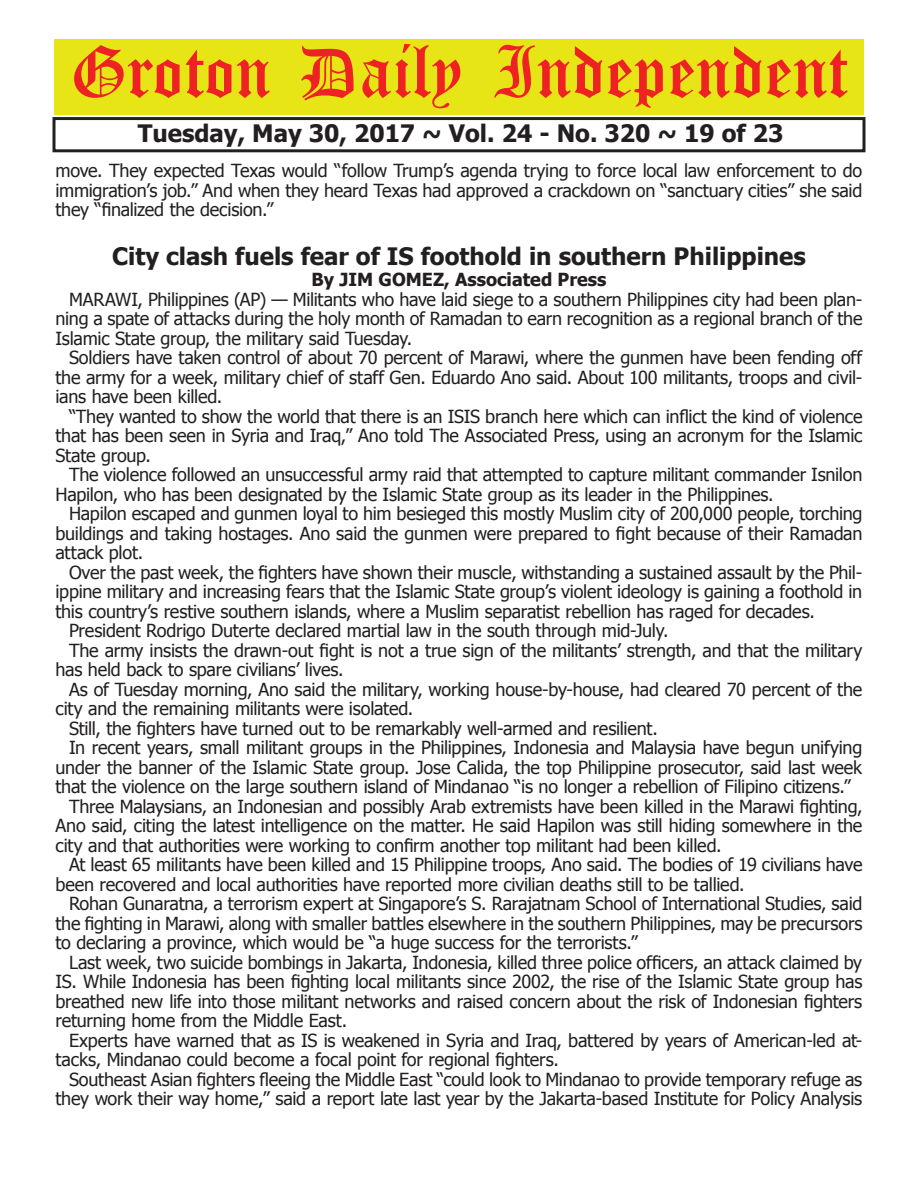
<style>
.page{position:relative;width:918px;height:1188px;background:#fff}
.page>*{position:absolute;margin:0;border:0;box-sizing:border-box;transform-origin:0 0}
.t1{font:54px "Old English Five";color:#ee2123}
.t2{font:700 24px "Tahoma";color:#231f20}
.t3{font:18px/19.5px "Tahoma";letter-spacing:-.015em;color:#231f20;text-align:justify}
.t4{font:700 18px "Tahoma";color:#231f20}
</style>
<div class="page">
<div style="left:52px;top:117px;width:814px;height:35px;border:3px solid #231f20"></div>
<div style="left:54px;top:40px;width:810px;height:75px;background:#e7e515"></div>
<h1 class="t1" style="left:70px;top:47px;width:779px">Groton Daily Independent</h1>
<h2 class="t2" style="left:138px;top:116px;width:647px">Tuesday, May 30, 2017 ~ Vol. 24 - No. 320 ~ 19 of 23</h2>
<p class="t3" style="left:56px;top:160px;width:808px">move. They expected Texas would “follow Trump’s agenda trying to force local law enforcement to do immigration’s job.” And when they heard Texas had approved a crackdown on “sanctuary cities” she said they “finalized the decision.”</p>
<h2 class="t2" style="left:112px;top:239px;width:695px">City clash fuels fear of IS foothold in southern Philippines</h2>
<p class="t4" style="left:312px;top:267px;width:296px">By JIM GOMEZ, Associated Press</p>
<p class="t3" style="left:56px;top:289px;width:809px;text-indent:14px">MARAWI, Philippines (AP) — Militants who have laid siege to a southern Philippines city had been plan&shy;ning a spate of attacks during the holy month of Ramadan to earn recognition as a regional branch of the Islamic State group, the military said Tuesday.</p>
<p class="t3" style="left:56px;top:347px;width:808px;text-indent:14px">Soldiers have taken control of about 70 percent of Marawi, where the gunmen have been fending off the army for a week, military chief of staff Gen. Eduardo Ano said. About 100 militants, troops and civil&shy;ians have been killed.</p>
<p class="t3" style="left:56px;top:406px;width:809px;text-indent:14px">“They wanted to show the world that there is an ISIS branch here which can inflict the kind of violence that has been seen in Syria and Iraq,” Ano told The Associated Press, using an acronym for the Islamic State group.</p>
<p class="t3" style="left:56px;top:464px;width:808px;text-indent:14px">The violence followed an unsuccessful army raid that attempted to capture militant commander Isnilon<br>Hapilon, who has been designated by the Islamic State group as its leader in the Philippines.</p>
<p class="t3" style="left:56px;top:503px;width:809px;text-indent:14px">Hapilon escaped and gunmen loyal to him besieged this mostly Muslim city of 200,000 people, torching buildings and taking hostages. Ano said the gunmen were prepared to fight because of their Ramadan attack plot.</p>
<p class="t3" style="left:69px;top:562px;width:795px">Over the past week, the fighters have shown their muscle, withstanding a sustained assault by the Phil-</p>
<p class="t3" style="left:56px;top:581px;width:808px">ippine military and increasing fears that the Islamic State group’s violent ideology is gaining a foothold in</p>
<p class="t3" style="left:56px;top:601px;width:761px">this country’s restive southern islands, where a Muslim separatist rebellion has raged for decades.</p>
<p class="t3" style="left:69px;top:620px;width:601px">President Rodrigo Duterte declared martial law in the south through mid-July.</p>
<p class="t3" style="left:69px;top:640px;width:795px">The army insists the drawn-out fight is not a true sign of the militants’ strength, and that the military</p>
<p class="t3" style="left:56px;top:659px;width:290px">has held back to spare civilians’ lives.</p>
<p class="t3" style="left:69px;top:679px;width:795px">As of Tuesday morning, Ano said the military, working house-by-house, had cleared 70 percent of the</p>
<p class="t3" style="left:56px;top:698px;width:359px">city and the remaining militants were isolated.</p>
<p class="t3" style="left:69px;top:718px;width:590px">Still, the fighters have turned out to be remarkably well-armed and resilient.</p>
<p class="t3" style="left:69px;top:737px;width:795px">In recent years, small militant groups in the Philippines, Indonesia and Malaysia have begun unifying</p>
<p class="t3" style="left:56px;top:757px;width:808px">under the banner of the Islamic State group. Jose Calida, the top Philippine prosecutor, said last week</p>
<p class="t3" style="left:56px;top:776px;width:797px">that the violence on the large southern island of Mindanao “is no longer a rebellion of Filipino citizens.”</p>
<p class="t3" style="left:69px;top:796px;width:795px">Three Malaysians, an Indonesian and possibly Arab extremists have been killed in the Marawi fighting,</p>
<p class="t3" style="left:56px;top:815px;width:808px">Ano said, citing the latest intelligence on the matter. He said Hapilon was still hiding somewhere in the</p>
<p class="t3" style="left:56px;top:835px;width:668px">city and that authorities were working to confirm another top militant had been killed.</p>
<p class="t3" style="left:69px;top:854px;width:795px">At least 65 militants have been killed and 15 Philippine troops, Ano said. The bodies of 19 civilians have</p>
<p class="t3" style="left:56px;top:874px;width:691px">been recovered and local authorities have reported more civilian deaths still to be tallied.</p>
<p class="t3" style="left:69px;top:893px;width:795px">Rohan Gunaratna, a terrorism expert at Singapore’s S. Rarajatnam School of International Studies, said</p>
<p class="t3" style="left:56px;top:913px;width:809px">the fighting in Marawi, along with smaller battles elsewhere in the southern Philippines, may be precursors</p>
<p class="t3" style="left:56px;top:932px;width:584px">to declaring a province, which would be “a huge success for the terrorists.”</p>
<p class="t3" style="left:69px;top:952px;width:795px">Last week, two suicide bombings in Jakarta, Indonesia, killed three police officers, an attack claimed by</p>
<p class="t3" style="left:56px;top:971px;width:808px">IS. While Indonesia has been fighting local militants since 2002, the rise of the Islamic State group has</p>
<p class="t3" style="left:56px;top:991px;width:808px">breathed new life into those militant networks and raised concern about the risk of Indonesian fighters</p>
<p class="t3" style="left:56px;top:1010px;width:293px">returning home from the Middle East.</p>
<p class="t3" style="left:69px;top:1030px;width:795px">Experts have warned that as IS is weakened in Syria and Iraq, battered by years of American-led at-</p>
<p class="t3" style="left:56px;top:1049px;width:505px">tacks, Mindanao could become a focal point for regional fighters.</p>
<p class="t3" style="left:69px;top:1069px;width:795px">Southeast Asian fighters fleeing the Middle East “could look to Mindanao to provide temporary refuge as</p>
<p class="t3" style="left:56px;top:1088px;width:808px">they work their way home,” said a report late last year by the Jakarta-based Institute for Policy Analysis</p>
</div>
